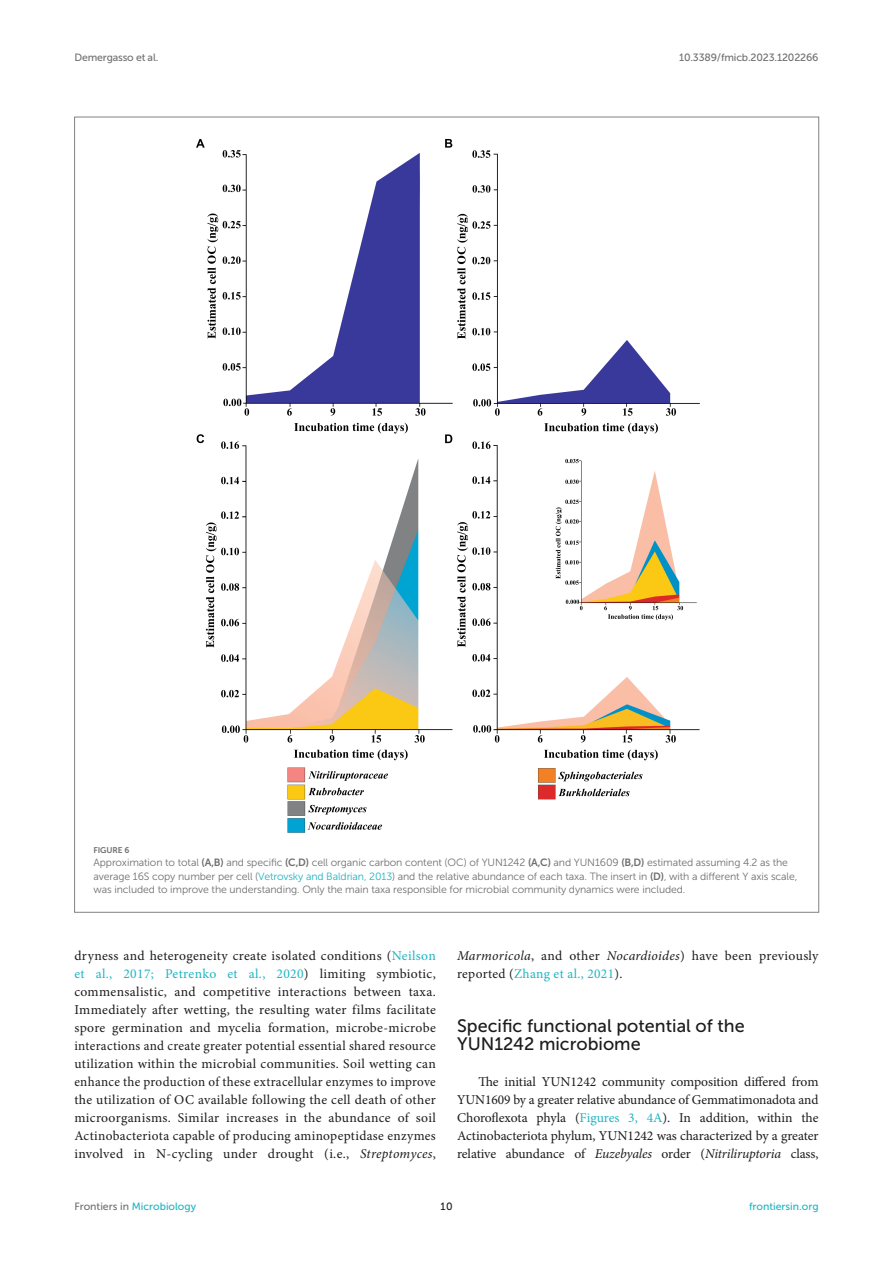
<style>
.page{position:relative;width:893px;height:1263px;background:#fff}
.page>*{position:absolute;margin:0;border:0;box-sizing:border-box;transform-origin:0 0}
.HEAD_2{font:18px/18px "Museo Sans 500";color:#1b1c1b}
.TEXT{font:13.5px/18px "Minion Pro";letter-spacing:.025em;color:#1b1c1b;text-align:justify}
.TEXT_FLUSH{font:13.5px/18px "Minion Pro";letter-spacing:-.01em;color:#1b1c1b;text-align:justify}
.FIG_LEG{font:10.5px/13.5px "Museo Sans 300";letter-spacing:-.01em;color:#706f70}
.t1{font:10.5px "Museo Sans 500";letter-spacing:-.015em;color:#706f70}
.t2{font:10.5px "Museo Sans 500";color:#1db5c3}
.t3{font:10.5px "Museo Sans 500";color:#1b1c1b}
.FIG_HD{font:8.25px "Museo Sans 700";letter-spacing:-.01em;color:#706f70}
.s1{font-family:"Museo Sans 700"}
.s2{color:#1db5c3}
.s3{font-style:italic}
.s4{color:#706f70}
</style>
<div class="page">
<img style="left:196px;top:139px;width:504px;height:694px">
<p class="t1" style="left:74px;top:51px;width:85px">Demergasso et al.</p>
<p class="t1" style="left:679px;top:51px;width:141px">10.3389/fmicb.2023.1202266</p>
<p class="FIG_HD" style="left:94px;top:845px;width:37px">FIGURE 6</p>
<p class="FIG_LEG" style="left:94px;top:856px;width:705px">Approximation to total <span class="s1">(A,B)</span> and specific <span class="s1">(C,D)</span> cell organic carbon content (OC) of YUN1242 <span class="s1">(A,C)</span> and YUN1609 <span class="s1">(B,D)</span> estimated assuming 4.2 as the average 16S copy number per cell (<span class="s2">Vetrovsky and Baldrian, 2013</span>) and the relative abundance of each taxa. The insert in <span class="s1">(D)</span>, with a different Y axis scale, was included to improve the understanding. Only the main taxa responsible for microbial community dynamics were included.</p>
<p class="TEXT" style="left:74px;top:947px;width:363px">dryness and heterogeneity create isolated conditions (<span class="s2">Neilson et al., 2017; Petrenko et al., 2020</span>) limiting symbiotic, commensalistic, and competitive interactions between taxa.<br>Immediately after wetting, the resulting water films facilitate spore germination and mycelia formation, microbe-microbe interactions and create greater potential essential shared resource utilization within the microbial communities. Soil wetting can enhance the production of these extracellular enzymes to improve the utilization of OC available following the cell death of other microorganisms. Similar increases in the abundance of soil Actinobacteriota capable of producing aminopeptidase enzymes involved in N-cycling under drought (i.e., <span class="s3">Streptomyces</span>,</p>
<p class="TEXT" style="left:457px;top:947px;width:363px"><span class="s3">Marmoricola</span>, and other <span class="s3">Nocardioides</span>) have been previously reported (<span class="s2">Zhang et al., 2021</span>).</p>
<p class="HEAD_2" style="left:457px;top:1017px;width:289px">Specific functional potential of the<br>YUN1242 microbiome</p>
<p class="TEXT_FLUSH" style="left:457px;top:1073px;width:363px;text-indent:21px">The initial YUN1242 community composition differed from YUN1609 by a greater relative abundance of Gemmatimonadota and Choroflexota phyla (<span class="s2">Figures 3, 4A</span>). In addition, within the Actinobacteriota phylum, YUN1242 was characterized by a greater relative abundance of <span class="s3">Euzebyales</span> order (<span class="s3">Nitriliruptoria</span> class,</p>
<p class="t2" style="left:74px;top:1200px;width:123px"><span class="s4">Frontiers in</span> Microbiology</p>
<p class="t3" style="left:440px;top:1200px;width:14px">10</p>
<p class="t2" style="left:749px;top:1200px;width:71px">frontiersin.org</p>
</div>
